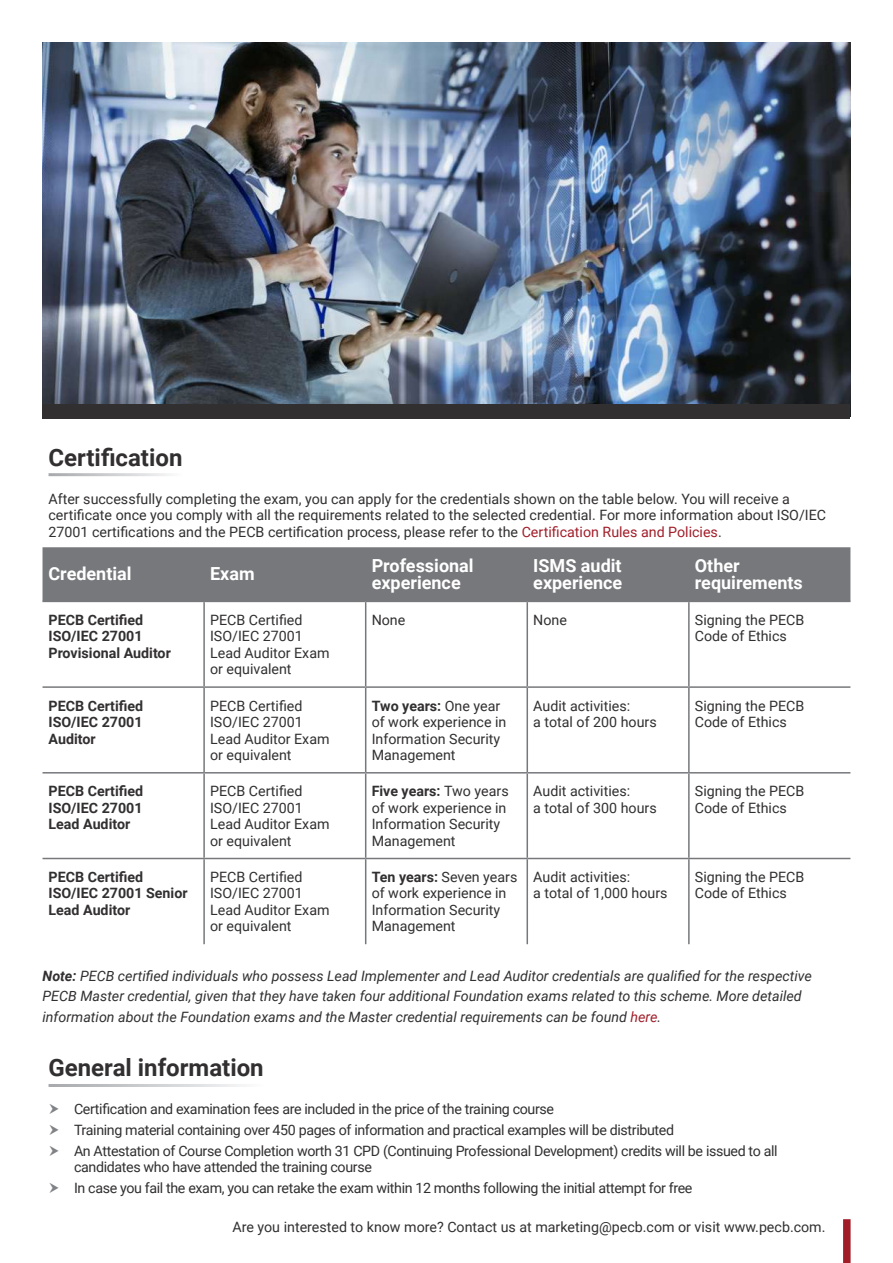
<style>
.page{position:relative;width:893px;height:1263px;background:#fff}
.page>*{position:absolute;margin:0;border:0;box-sizing:border-box;transform-origin:0 0}
.t1{font:700 24px "Roboto";color:#312f30}
.t2{font:700 18px/16.5px "Roboto";color:#fff}
.t3{font:14.25px/16.5px "Roboto";color:#312f30}
.t4{font:14.25px/20.7px "Roboto";letter-spacing:-.025em;color:#312f30}
.t5{font:italic 14.25px/20.7px "Roboto";color:#312f30}
.t6{font:700 14.25px/16.5px "Roboto";color:#312f30}
.s1{color:#a11e29}
.s2{font-weight:700}
</style>
<div class="page">
<img style="left:43px;top:43px;width:807px;height:361px">
<div style="left:843px;top:1219px;width:8px;height:44px;background:#a11e29"></div>
<div style="left:43px;top:404px;width:807px;height:15px;background:#312f30"></div>
<div style="left:43px;top:547px;width:807px;height:54px;background:#76787b"></div>
<hr style="left:43px;top:858px;width:161px;height:1px;background:#76787b">
<hr style="left:204px;top:858px;width:162px;height:1px;background:#76787b">
<hr style="left:366px;top:858px;width:161px;height:1px;background:#76787b">
<hr style="left:527px;top:858px;width:162px;height:1px;background:#76787b">
<hr style="left:689px;top:858px;width:161px;height:1px;background:#76787b">
<hr style="left:203px;top:602px;width:2px;height:84px;background:#76787b">
<hr style="left:365px;top:602px;width:1px;height:84px;background:#76787b">
<hr style="left:526px;top:602px;width:2px;height:84px;background:#76787b">
<hr style="left:688px;top:602px;width:2px;height:84px;background:#76787b">
<hr style="left:43px;top:686px;width:161px;height:2px;background:#76787b">
<hr style="left:204px;top:686px;width:162px;height:2px;background:#76787b">
<hr style="left:203px;top:688px;width:2px;height:84px;background:#76787b">
<hr style="left:366px;top:686px;width:161px;height:2px;background:#76787b">
<hr style="left:365px;top:688px;width:1px;height:84px;background:#76787b">
<hr style="left:527px;top:686px;width:162px;height:2px;background:#76787b">
<hr style="left:526px;top:688px;width:2px;height:84px;background:#76787b">
<hr style="left:689px;top:686px;width:161px;height:2px;background:#76787b">
<hr style="left:688px;top:688px;width:2px;height:84px;background:#76787b">
<hr style="left:43px;top:772px;width:161px;height:1px;background:#76787b">
<hr style="left:204px;top:772px;width:162px;height:1px;background:#76787b">
<hr style="left:203px;top:773px;width:2px;height:85px;background:#76787b">
<hr style="left:366px;top:772px;width:161px;height:1px;background:#76787b">
<hr style="left:365px;top:773px;width:1px;height:85px;background:#76787b">
<hr style="left:527px;top:772px;width:162px;height:1px;background:#76787b">
<hr style="left:526px;top:773px;width:2px;height:85px;background:#76787b">
<hr style="left:689px;top:772px;width:161px;height:1px;background:#76787b">
<hr style="left:688px;top:773px;width:2px;height:85px;background:#76787b">
<hr style="left:203px;top:859px;width:2px;height:85px;background:#76787b">
<hr style="left:365px;top:859px;width:1px;height:85px;background:#76787b">
<hr style="left:526px;top:859px;width:2px;height:85px;background:#76787b">
<hr style="left:688px;top:859px;width:2px;height:85px;background:#76787b">
<hr style="left:43px;top:601px;width:161px;height:1px;background:#76787b">
<hr style="left:204px;top:601px;width:162px;height:1px;background:#76787b">
<hr style="left:366px;top:601px;width:161px;height:1px;background:#76787b">
<hr style="left:527px;top:601px;width:162px;height:1px;background:#76787b">
<hr style="left:689px;top:601px;width:161px;height:1px;background:#76787b">
<h1 class="t1" style="left:49px;top:440px;width:135px">Certification</h1>
<p class="t3" style="left:49px;top:490px;width:779px">After successfully completing the exam, you can apply for the credentials shown on the table below. You will receive a certificate once you comply with all the requirements related to the selected credential. For more information about ISO/IEC<br>27001 certifications and the PECB certification process, please refer to the <span class="s1">Certification Rules and Policies</span>.</p>
<p class="t2" style="left:49px;top:565px;width:85px">Credential</p>
<p class="t2" style="left:210px;top:565px;width:46px">Exam</p>
<p class="t2" style="left:372px;top:557px;width:103px">Professional experience</p>
<p class="t2" style="left:533px;top:557px;width:91px">ISMS audit experience</p>
<p class="t2" style="left:695px;top:557px;width:110px">Other requirements</p>
<p class="t6" style="left:49px;top:611px;width:124px">PECB Certified<br>ISO/IEC 27001<br>Provisional Auditor</p>
<p class="t3" style="left:210px;top:611px;width:121px">PECB Certified<br>ISO/IEC 27001<br>Lead Auditor Exam or equivalent</p>
<p class="t3" style="left:372px;top:611px;width:35px">None</p>
<p class="t3" style="left:533px;top:611px;width:35px">None</p>
<p class="t3" style="left:695px;top:611px;width:111px">Signing the PECB<br>Code of Ethics</p>
<p class="t6" style="left:49px;top:697px;width:96px;text-align:justify">PECB Certified ISO/IEC 27001<br>Auditor</p>
<p class="t3" style="left:210px;top:697px;width:121px">PECB Certified<br>ISO/IEC 27001<br>Lead Auditor Exam or equivalent</p>
<p class="t3" style="left:372px;top:697px;width:136px"><span class="s2">Two years:</span> One year of work experience in<br>Information Security<br>Management</p>
<p class="t3" style="left:533px;top:697px;width:125px">Audit activities:<br>a total of 200 hours</p>
<p class="t3" style="left:695px;top:697px;width:111px">Signing the PECB<br>Code of Ethics</p>
<p class="t6" style="left:49px;top:782px;width:96px;text-align:justify">PECB Certified ISO/IEC 27001<br>Lead Auditor</p>
<p class="t3" style="left:210px;top:782px;width:121px">PECB Certified<br>ISO/IEC 27001<br>Lead Auditor Exam or equivalent</p>
<p class="t3" style="left:372px;top:782px;width:139px"><span class="s2">Five years:</span> Two years of work experience in<br>Information Security<br>Management</p>
<p class="t3" style="left:533px;top:782px;width:125px">Audit activities:<br>a total of 300 hours</p>
<p class="t3" style="left:695px;top:782px;width:111px">Signing the PECB<br>Code of Ethics</p>
<p class="t6" style="left:49px;top:868px;width:141px">PECB Certified<br>ISO/IEC 27001 Senior<br>Lead Auditor</p>
<p class="t3" style="left:210px;top:868px;width:121px">PECB Certified<br>ISO/IEC 27001<br>Lead Auditor Exam or equivalent</p>
<p class="t3" style="left:372px;top:868px;width:147px"><span class="s2">Ten years:</span> Seven years of work experience in<br>Information Security<br>Management</p>
<p class="t3" style="left:533px;top:868px;width:136px">Audit activities:<br>a total of 1,000 hours</p>
<p class="t3" style="left:695px;top:868px;width:111px">Signing the PECB<br>Code of Ethics</p>
<p class="t5" style="left:43px;top:965px;width:771px"><span class="s2">Note:</span> PECB certified individuals who possess Lead Implementer and Lead Auditor credentials are qualified for the respective<br>PECB Master credential, given that they have taken four additional Foundation exams related to this scheme. More detailed information about the Foundation exams and the Master credential requirements can be found <span class="s1">here</span>.</p>
<h1 class="t1" style="left:49px;top:1051px;width:217px">General information</h1>
<p class="t4" style="left:74px;top:1098px;width:705px">Certification and examination fees are included in the price of the training course<br>Training material containing over 450 pages of information and practical examples will be distributed<br>An Attestation of Course Completion worth 31 CPD (Continuing Professional Development) credits will be issued to all</p>
<p class="t4" style="left:74px;top:1156px;width:620px">candidates who have attended the training course<br>In case you fail the exam, you can retake the exam within 12 months following the initial attempt for free</p>
<p class="t3" style="left:232px;top:1218px;width:594px">Are you interested to know more? Contact us at marketing@pecb.com or visit www.pecb.com.</p>
</div>
